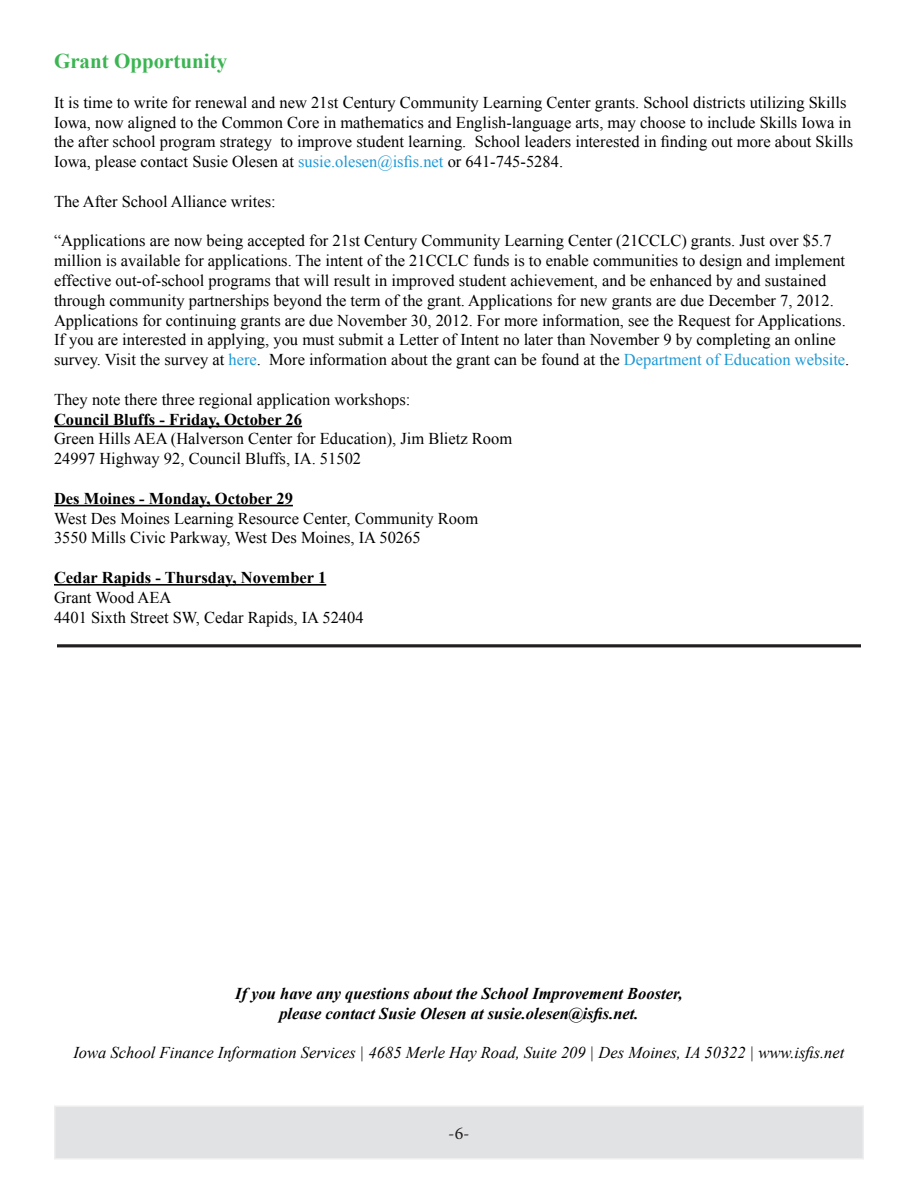
<style>
.page{position:relative;width:918px;height:1188px;background:#fff}
.page>*{position:absolute;margin:0;border:0;box-sizing:border-box;transform-origin:0 0}
.t1{font:700 21px "Times New Roman";color:#3bb552}
.t2{font:18px "Minion Pro";color:#231f20}
.t3{font:16.5px/19.8px "Times New Roman";color:#000}
.t4{font:italic 700 16.5px/19.8px "Times New Roman";color:#000;text-align:center}
.t5{font:italic 16.5px "Times New Roman";color:#000}
.t6{font:700 16.5px "Times New Roman";color:#000}
.s1{color:#1d99d6}
</style>
<div class="page">
<hr style="left:54px;top:426px;width:248px;height:1px;background:#000">
<hr style="left:54px;top:505px;width:239px;height:1px;background:#000">
<hr style="left:54px;top:584px;width:272px;height:2px;background:#000">
<div style="left:55px;top:1106px;width:808px;height:53px;background:#e1e2e4"></div>
<div style="left:54px;top:1106px;width:810px;height:54px;border:2px solid #eeeeef"></div>
<svg style="left:57px;top:644px;width:804px;height:4px;background:#504d4d"></svg>
<p class="t1" style="left:54px;top:47px;width:175px">Grant Opportunity</p>
<p class="t3" style="left:54px;top:92px;width:801px">It is time to write for renewal and new 21st Century Community Learning Center grants. School districts utilizing Skills Iowa, now aligned to the Common Core in mathematics and English-language arts, may choose to include Skills Iowa in the after school program strategy to improve student learning. School leaders interested in finding out more about Skills Iowa, please contact Susie Olesen at <span class="s1">susie.olesen@isfis.net</span> or 641-745-5284.</p>
<p class="t3" style="left:54px;top:191px;width:223px">The After School Alliance writes:</p>
<p class="t3" style="left:54px;top:231px;width:797px">“Applications are now being accepted for 21st Century Community Learning Center (21CCLC) grants. Just over $5.7 million is available for applications. The intent of the 21CCLC funds is to enable communities to design and implement effective out-of-school programs that will result in improved student achievement, and be enhanced by and sustained through community partnerships beyond the term of the grant. Applications for new grants are due December 7, 2012.<br>Applications for continuing grants are due November 30, 2012. For more information, see the Request for Applications.<br>If you are interested in applying, you must submit a Letter of Intent no later than November 9 by completing an online survey. Visit the survey at <span class="s1">here</span>. More information about the grant can be found at the <span class="s1">Department of Education website</span>.</p>
<p class="t3" style="left:54px;top:389px;width:358px">They note there three regional application workshops:</p>
<p class="t6" style="left:54px;top:408px;width:250px">Council Bluffs - Friday, October 26</p>
<p class="t3" style="left:54px;top:429px;width:460px">Green Hills AEA (Halverson Center for Education), Jim Blietz Room<br>24997 Highway 92, Council Bluffs, IA. 51502</p>
<p class="t6" style="left:54px;top:487px;width:240px">Des Moines - Monday, October 29</p>
<p class="t3" style="left:54px;top:508px;width:426px">West Des Moines Learning Resource Center, Community Room<br>3550 Mills Civic Parkway, West Des Moines, IA 50265</p>
<p class="t6" style="left:54px;top:566px;width:274px">Cedar Rapids - Thursday, November 1</p>
<p class="t3" style="left:54px;top:587px;width:311px">Grant Wood AEA<br>4401 Sixth Street SW, Cedar Rapids, IA 52404</p>
<p class="t4" style="left:235px;top:983px;width:449px">If you have any questions about the School Improvement Booster, please contact Susie Olesen at susie.olesen@isfis.net.</p>
<p class="t5" style="left:74px;top:1041px;width:772px">Iowa School Finance Information Services | 4685 Merle Hay Road, Suite 209 | Des Moines, IA 50322 | www.isfis.net</p>
<p class="t2" style="left:448px;top:1121px;width:23px">-6-</p>
</div>
